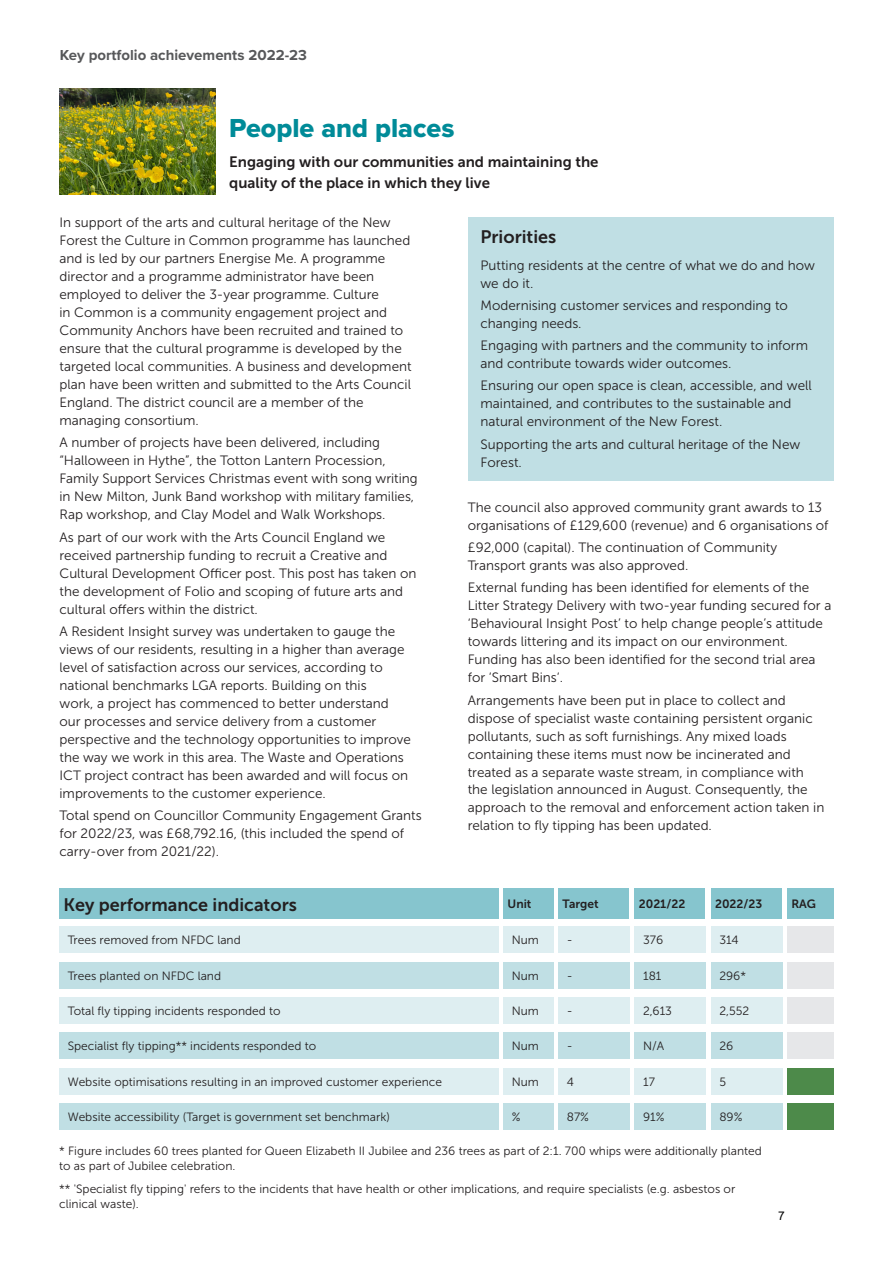
<style>
.page{position:relative;width:893px;height:1263px;background:#fff}
.page>*{position:absolute;margin:0;border:0;box-sizing:border-box;transform-origin:0 0}
.t1{font:27px "Proxima Nova Extrabld";color:#008b98}
.t2{font:18px "Museo Sans 700";color:#231f20}
.t3{font:15px/21px "Museo Sans 700";color:#231f20}
.t4{font:700 15px "Proxima Nova";color:#57585a}
.Body{font:13.5px/18px "Museo Sans 300";color:#231f20}
.Body-2{font:12px "Museo Sans 300";color:#231f20}
.Level_one{font:12px/15px "Museo Sans 300";color:#231f20}
.Body-3{font:12px "Museo Sans 700";color:#231f20}
.t5{font:12px "Arial";color:#000}
</style>
<div class="page">
<img style="left:60px;top:88px;width:155px;height:106px">
<div style="left:468px;top:217px;width:365px;height:263px;background:#c0dfe4"></div>
<div style="left:59px;top:889px;width:440px;height:30px;background:#86c5ce"></div>
<div style="left:59px;top:926px;width:440px;height:27px;background:#deeef1"></div>
<div style="left:59px;top:962px;width:440px;height:26px;background:#c0dfe4"></div>
<div style="left:59px;top:997px;width:440px;height:27px;background:#deeef1"></div>
<div style="left:59px;top:1032px;width:440px;height:27px;background:#c0dfe4"></div>
<div style="left:59px;top:1068px;width:440px;height:26px;background:#deeef1"></div>
<div style="left:59px;top:1103px;width:440px;height:27px;background:#c0dfe4"></div>
<div style="left:503px;top:889px;width:51px;height:30px;background:#86c5ce"></div>
<div style="left:503px;top:926px;width:51px;height:27px;background:#deeef1"></div>
<div style="left:503px;top:962px;width:51px;height:26px;background:#c0dfe4"></div>
<div style="left:503px;top:997px;width:51px;height:27px;background:#deeef1"></div>
<div style="left:503px;top:1032px;width:51px;height:27px;background:#c0dfe4"></div>
<div style="left:503px;top:1068px;width:51px;height:26px;background:#deeef1"></div>
<div style="left:503px;top:1103px;width:51px;height:27px;background:#c0dfe4"></div>
<div style="left:558px;top:889px;width:71px;height:30px;background:#86c5ce"></div>
<div style="left:558px;top:926px;width:72px;height:27px;background:#deeef1"></div>
<div style="left:558px;top:962px;width:72px;height:26px;background:#c0dfe4"></div>
<div style="left:558px;top:997px;width:72px;height:27px;background:#deeef1"></div>
<div style="left:558px;top:1032px;width:72px;height:27px;background:#c0dfe4"></div>
<div style="left:558px;top:1068px;width:72px;height:27px;background:#deeef1"></div>
<div style="left:558px;top:1103px;width:72px;height:27px;background:#c0dfe4"></div>
<div style="left:635px;top:889px;width:70px;height:30px;background:#86c5ce"></div>
<div style="left:635px;top:926px;width:71px;height:27px;background:#deeef1"></div>
<div style="left:635px;top:962px;width:71px;height:26px;background:#c0dfe4"></div>
<div style="left:635px;top:997px;width:71px;height:27px;background:#deeef1"></div>
<div style="left:635px;top:1032px;width:71px;height:27px;background:#c0dfe4"></div>
<div style="left:635px;top:1068px;width:71px;height:26px;background:#deeef1"></div>
<div style="left:635px;top:1103px;width:71px;height:27px;background:#c0dfe4"></div>
<div style="left:711px;top:889px;width:71px;height:30px;background:#86c5ce"></div>
<div style="left:711px;top:926px;width:71px;height:27px;background:#deeef1"></div>
<div style="left:711px;top:962px;width:71px;height:26px;background:#c0dfe4"></div>
<div style="left:711px;top:997px;width:71px;height:27px;background:#deeef1"></div>
<div style="left:711px;top:1032px;width:71px;height:27px;background:#c0dfe4"></div>
<div style="left:711px;top:1068px;width:71px;height:26px;background:#deeef1"></div>
<div style="left:711px;top:1103px;width:71px;height:27px;background:#c0dfe4"></div>
<div style="left:787px;top:889px;width:46px;height:30px;background:#86c5ce"></div>
<div style="left:787px;top:926px;width:46px;height:27px;background:#e6e7e9"></div>
<div style="left:787px;top:962px;width:46px;height:26px;background:#e6e7e9"></div>
<div style="left:787px;top:997px;width:46px;height:27px;background:#e6e7e9"></div>
<div style="left:787px;top:1032px;width:46px;height:27px;background:#e6e7e9"></div>
<div style="left:787px;top:1068px;width:46px;height:26px;background:#4d8a4a"></div>
<div style="left:787px;top:1103px;width:46px;height:27px;background:#4d8a4a"></div>
<h2 class="t4" style="left:60px;top:43px;width:249px">Key portfolio achievements 2022-23</h2>
<h1 class="t1" style="left:229px;top:108px;width:227px">People and places</h1>
<h3 class="t3" style="left:229px;top:152px;width:371px">Engaging with our communities and maintaining the quality of the place in which they live</h3>
<p class="Body" style="left:60px;top:214px;width:354px">In support of the arts and cultural heritage of the New Forest the Culture in Common programme has launched and is led by our partners Energise Me. A programme director and a programme administrator have been employed to deliver the 3-year programme. Culture<br>in Common is a community engagement project and Community Anchors have been recruited and trained to ensure that the cultural programme is developed by the targeted local communities. A business and development plan have been written and submitted to the Arts Council England. The district council are a member of the managing consortium.</p>
<p class="Body" style="left:60px;top:434px;width:360px">A number of projects have been delivered, including “Halloween in Hythe”, the Totton Lantern Procession, Family Support Services Christmas event with song writing in New Milton, Junk Band workshop with military families, Rap workshop, and Clay Model and Walk Workshops.</p>
<p class="Body" style="left:60px;top:528px;width:359px">As part of our work with the Arts Council England we received partnership funding to recruit a Creative and Cultural Development Officer post. This post has taken on the development of Folio and scoping of future arts and cultural offers within the district.</p>
<p class="Body" style="left:60px;top:622px;width:353px">A Resident Insight survey was undertaken to gauge the views of our residents, resulting in a higher than average level of satisfaction across our services, according to national benchmarks LGA reports. Building on this<br>work, a project has commenced to better understand our processes and service delivery from a customer perspective and the technology opportunities to improve the way we work in this area. The Waste and Operations ICT project contract has been awarded and will focus on improvements to the customer experience.</p>
<p class="Body" style="left:60px;top:806px;width:364px">Total spend on Councillor Community Engagement Grants for 2022/23, was £68,792.16, (this included the spend of carry-over from 2021/22).</p>
<h3 class="t2" style="left:64px;top:894px;width:235px">Key performance indicators</h3>
<p class="Body-2" style="left:68px;top:934px;width:175px">Trees removed from NFDC land</p>
<p class="Body-2" style="left:68px;top:969px;width:155px">Trees planted on NFDC land</p>
<p class="Body-2" style="left:68px;top:1004px;width:214px">Total fly tipping incidents responded to</p>
<p class="Body-2" style="left:68px;top:1039px;width:250px">Specialist fly tipping** incidents responded to</p>
<p class="Body-2" style="left:68px;top:1075px;width:376px">Website optimisations resulting in an improved customer experience</p>
<p class="Body-2" style="left:68px;top:1110px;width:324px">Website accessibility (Target is government set benchmark)</p>
<h3 class="t2" style="left:480px;top:227px;width:77px">Priorities</h3>
<p class="Body" style="left:480px;top:256px;width:336px">Putting residents at the centre of what we do and how we do it.</p>
<p class="Body" style="left:480px;top:296px;width:309px">Modernising customer services and responding to changing needs.</p>
<p class="Body" style="left:480px;top:337px;width:329px">Engaging with partners and the community to inform and contribute towards wider outcomes.</p>
<p class="Body" style="left:480px;top:377px;width:333px">Ensuring our open space is clean, accessible, and well maintained, and contributes to the sustainable and natural environment of the New Forest.</p>
<p class="Body" style="left:480px;top:435px;width:321px">Supporting the arts and cultural heritage of the New<br>Forest.</p>
<p class="Body" style="left:468px;top:498px;width:362px">The council also approved community grant awards to 13 organisations of £129,600 (revenue) and 6 organisations of</p>
<p class="Body" style="left:468px;top:538px;width:311px">£92,000 (capital). The continuation of Community<br>Transport grants was also approved.</p>
<p class="Body" style="left:468px;top:579px;width:365px">External funding has been identified for elements of the Litter Strategy Delivery with two-year funding secured for a ‘Behavioural Insight Post’ to help change people’s attitude towards littering and its impact on our environment.<br>Funding has also been identified for the second trial area for ‘Smart Bins‘.</p>
<p class="Body" style="left:468px;top:691px;width:358px">Arrangements have been put in place to collect and dispose of specialist waste containing persistent organic pollutants, such as soft furnishings. Any mixed loads containing these items must now be incinerated and treated as a separate waste stream, in compliance with the legislation announced in August. Consequently, the approach to the removal and enforcement action taken in relation to fly tipping has been updated.</p>
<p class="Body-3" style="left:508px;top:897px;width:25px">Unit</p>
<p class="Body-2" style="left:512px;top:934px;width:29px">Num</p>
<p class="Body-2" style="left:512px;top:969px;width:29px">Num</p>
<p class="Body-2" style="left:512px;top:1004px;width:29px">Num</p>
<p class="Body-2" style="left:512px;top:1039px;width:29px">Num</p>
<p class="Body-2" style="left:512px;top:1075px;width:29px">Num</p>
<p class="Body-2" style="left:512px;top:1110px;width:10px">%</p>
<p class="Body-3" style="left:563px;top:897px;width:38px">Target</p>
<p class="Body-2" style="left:567px;top:934px;width:7px">-</p>
<p class="Body-2" style="left:567px;top:969px;width:7px">-</p>
<p class="Body-2" style="left:567px;top:1004px;width:7px">-</p>
<p class="Body-2" style="left:567px;top:1040px;width:7px">-</p>
<p class="Body-2" style="left:567px;top:1075px;width:9px">4</p>
<p class="Body-2" style="left:567px;top:1111px;width:24px">87%</p>
<p class="Body-3" style="left:639px;top:897px;width:48px">2021/22</p>
<p class="Body-2" style="left:643px;top:934px;width:22px">376</p>
<p class="Body-2" style="left:643px;top:969px;width:20px">181</p>
<p class="Body-2" style="left:643px;top:1004px;width:30px">2,613</p>
<p class="Body-2" style="left:643px;top:1039px;width:23px">N/A</p>
<p class="Body-2" style="left:643px;top:1075px;width:13px">17</p>
<p class="Body-2" style="left:643px;top:1110px;width:23px">91%</p>
<p class="Body-3" style="left:715px;top:897px;width:49px">2022/23</p>
<p class="Body-2" style="left:719px;top:934px;width:21px">314</p>
<p class="Body-2" style="left:719px;top:969px;width:28px">296*</p>
<p class="Body-2" style="left:719px;top:1004px;width:31px">2,552</p>
<p class="Body-2" style="left:719px;top:1039px;width:15px">26</p>
<p class="Body-2" style="left:719px;top:1075px;width:8px">5</p>
<p class="Body-2" style="left:719px;top:1110px;width:25px">89%</p>
<p class="Body-3" style="left:791px;top:897px;width:26px">RAG</p>
<p class="Level_one" style="left:59px;top:1144px;width:704px">* Figure includes 60 trees planted for Queen Elizabeth II Jubilee and 236 trees as part of 2:1. 700 whips were additionally planted to as part of Jubilee celebration.</p>
<p class="Level_one" style="left:59px;top:1181px;width:678px">** 'Specialist fly tipping' refers to the incidents that have health or other implications, and require specialists (e.g. asbestos or clinical waste).</p>
<p class="t5" style="left:778px;top:1207px;width:8px">7</p>
</div>
